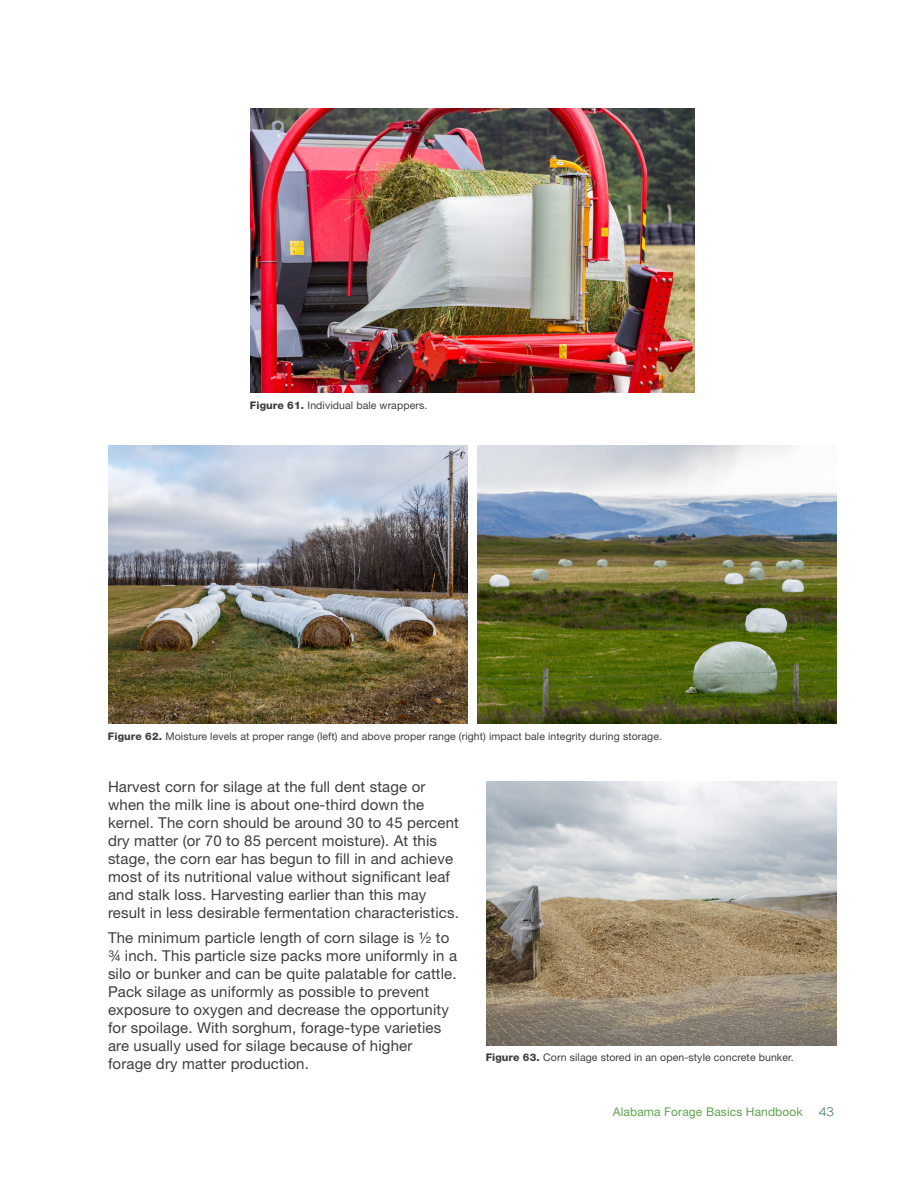
<style>
.page{position:relative;width:918px;height:1188px;background:#fff}
.page>*{position:absolute;margin:0;border:0;box-sizing:border-box;transform-origin:0 0}
.t1{font:15px/18px "Helvetica Neue LT Std";letter-spacing:.01em;color:#3e3e3f}
.t2{font:300 12.75px "Eagle";color:#2a6946}
.t3{font:12px "Helvetica Neue LT Std";letter-spacing:.01em;color:#61a551}
.t4{font:10.5px "Helvetica Neue LT Std";letter-spacing:.01em;color:#3e3e3f}
.s1{font-weight:800}
.s2{font-family:"Eagle";font-weight:300;font-size:12.75px;color:#fff}
</style>
<div class="page">
<img style="left:251px;top:108px;width:444px;height:284px">
<img style="left:108px;top:445px;width:360px;height:279px">
<img style="left:477px;top:445px;width:360px;height:279px">
<img style="left:486px;top:781px;width:351px;height:264px">
<p class="t4" style="left:250px;top:399px;width:179px"><span class="s1">Figure 61.</span> Individual bale wrappers.</p>
<p class="t4" style="left:108px;top:730px;width:556px"><span class="s1">Figure 62.</span> Moisture levels at proper range (left) and above proper range (right) impact bale integrity during storage.</p>
<p class="t1" style="left:108px;top:777px;width:353px">Harvest corn for silage at the full dent stage or when the milk line is about one-third down the kernel. The corn should be around 30 to 45 percent dry matter (or 70 to 85 percent moisture). At this stage, the corn ear has begun to fill in and achieve most of its nutritional value without significant leaf and stalk loss. Harvesting earlier than this may result in less desirable fermentation characteristics.</p>
<p class="t1" style="left:108px;top:928px;width:351px">The minimum particle length of corn silage is ½ to ¾ inch. This particle size packs more uniformly in a silo or bunker and can be quite palatable for cattle.<br>Pack silage as uniformly as possible to prevent exposure to oxygen and decrease the opportunity for spoilage. With sorghum, forage-type varieties are usually used for silage because of higher forage dry matter production.</p>
<p class="t4" style="left:486px;top:1051px;width:310px"><span class="s1">Figure 63.</span> Corn silage stored in an open-style concrete bunker.</p>
<p class="t3" style="left:613px;top:1104px;width:224px">Alabama Forage Basics Handbook <span class="s2">108</span></p>
<p class="t2" style="left:819px;top:1104px;width:17px">43</p>
</div>
